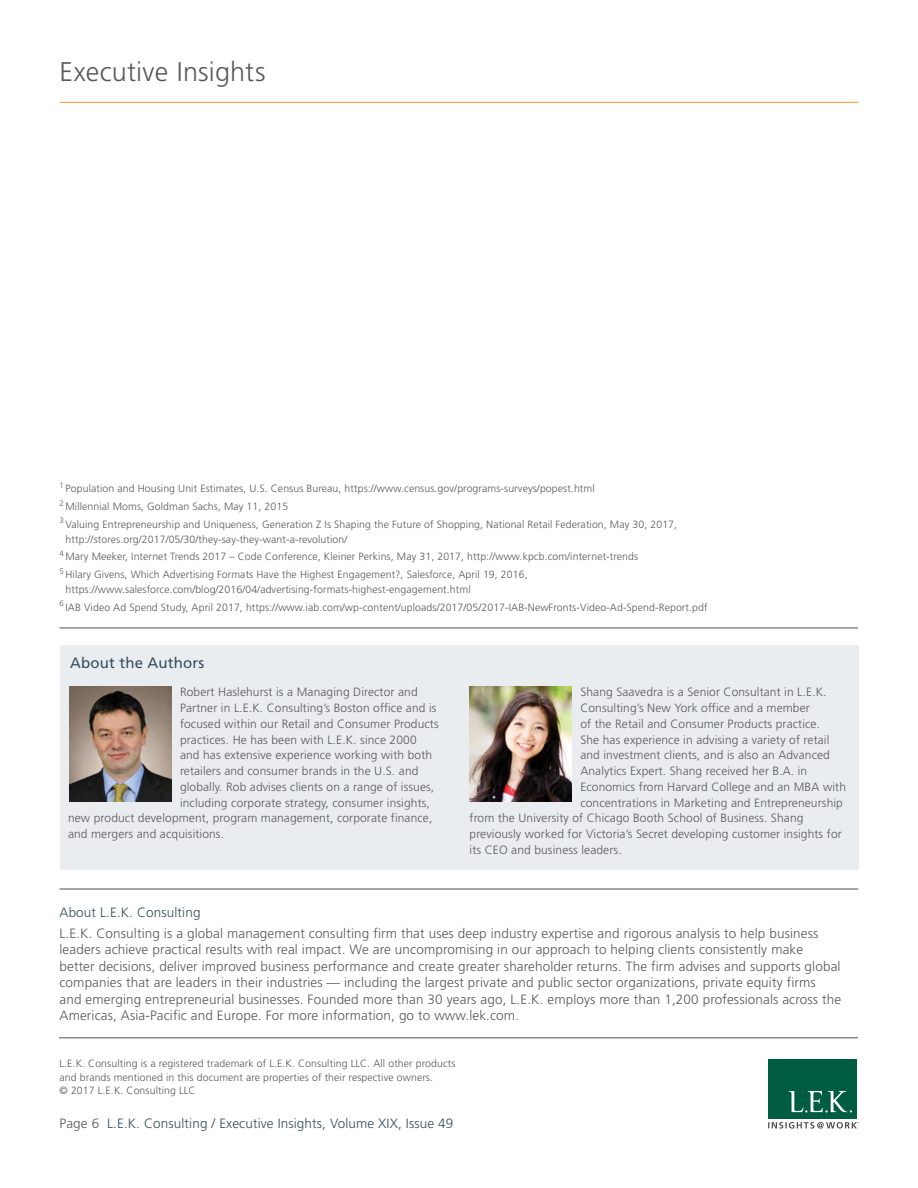
<style>
.page{position:relative;width:918px;height:1188px;background:#fff}
.page>*{position:absolute;margin:0;border:0;box-sizing:border-box;transform-origin:0 0}
.t1{font:300 27px "Frutiger";letter-spacing:.005em;color:#58595b}
.t2{font:15px "Frutiger";letter-spacing:.01em;color:#354e5c}
.t3{font:300 13.5px/16.5px "Frutiger";letter-spacing:.01em;color:#58595b}
.t4{font:300 13.5px "Frutiger";letter-spacing:.01em;color:#354e5c}
.t5{font:300 12px "Frutiger";letter-spacing:.01em;color:#58595b}
.t6{font:300 10.5px/17.7px "Frutiger";letter-spacing:.01em;color:#58595b}
.s1{color:#58595b}
</style>
<div class="page">
<hr style="left:60px;top:102px;width:798px;height:1px;background:#f79428">
<div style="left:60px;top:646px;width:798px;height:224px;background:#eaedf0"></div>
<img style="left:69px;top:687px;width:103px;height:115px">
<img style="left:470px;top:687px;width:102px;height:115px">
<hr style="left:59px;top:1038px;width:799px;height:1px;background:#4d4d4f">
<hr style="left:60px;top:628px;width:798px;height:1px;background:#4d4d4f">
<hr style="left:60px;top:889px;width:798px;height:1px;background:#4d4d4f">
<div style="left:768px;top:1059px;width:89px;height:59px;background:#005c42"></div>
<svg style="left:789px;top:1091px;width:63px;height:22px"></svg>
<svg style="left:768px;top:1122px;width:90px;height:7px"></svg>
<h1 class="t1" style="left:60px;top:56px;width:207px">Executive Insights</h1>
<p class="t6" style="left:60px;top:480px;width:619px"><sup>1</sup> Population and Housing Unit Estimates, U.S. Census Bureau, https://www.census.gov/programs-surveys/popest.html<br><sup>2</sup> Millennial Moms, Goldman Sachs, May 11, 2015<br><sup>3</sup> Valuing Entrepreneurship and Uniqueness, Generation Z Is Shaping the Future of Shopping, National Retail Federation, May 30, 2017,</p>
<p class="t6" style="left:60px;top:530px;width:580px;text-indent:6px">http://stores.org/2017/05/30/they-say-they-want-a-revolution/<br><sup>4</sup> Mary Meeker, Internet Trends 2017 – Code Conference, Kleiner Perkins, May 31, 2017, http://www.kpcb.com/internet-trends<br><sup>5</sup> Hilary Givens, Which Advertising Formats Have the Highest Engagement?, Salesforce, April 19, 2016,</p>
<p class="t6" style="left:60px;top:581px;width:650px;text-indent:6px">https://www.salesforce.com/blog/2016/04/advertising-formats-highest-engagement.html<br><sup>6</sup> IAB Video Ad Spend Study, April 2017, https://www.iab.com/wp-content/uploads/2017/05/2017-IAB-NewFronts-Video-Ad-Spend-Report.pdf</p>
<h2 class="t2" style="left:70px;top:654px;width:136px">About the Authors</h2>
<p class="t5" style="left:180px;top:685px;width:239px">Robert Haslehurst is a Managing Director and</p>
<p class="t5" style="left:180px;top:701px;width:258px">Partner in L.E.K. Consulting’s Boston office and is</p>
<p class="t5" style="left:180px;top:717px;width:260px">focused within our Retail and Consumer Products</p>
<p class="t5" style="left:180px;top:733px;width:238px">practices. He has been with L.E.K. since 2000</p>
<p class="t5" style="left:180px;top:748px;width:254px">and has extensive experience working with both</p>
<p class="t5" style="left:180px;top:764px;width:240px">retailers and consumer brands in the U.S. and</p>
<p class="t5" style="left:180px;top:780px;width:256px">globally. Rob advises clients on a range of issues,</p>
<p class="t5" style="left:180px;top:796px;width:251px">including corporate strategy, consumer insights,</p>
<p class="t5" style="left:68px;top:811px;width:366px">new product development, program management, corporate finance,</p>
<p class="t5" style="left:68px;top:827px;width:158px">and mergers and acquisitions.</p>
<p class="t5" style="left:580px;top:685px;width:248px">Shang Saavedra is a Senior Consultant in L.E.K.</p>
<p class="t5" style="left:580px;top:701px;width:231px">Consulting’s New York office and a member</p>
<p class="t5" style="left:580px;top:717px;width:241px">of the Retail and Consumer Products practice.</p>
<p class="t5" style="left:580px;top:733px;width:251px">She has experience in advising a variety of retail</p>
<p class="t5" style="left:580px;top:748px;width:251px">and investment clients, and is also an Advanced</p>
<p class="t5" style="left:580px;top:764px;width:228px">Analytics Expert. Shang received her B.A. in</p>
<p class="t5" style="left:580px;top:780px;width:267px">Economics from Harvard College and an MBA with</p>
<p class="t5" style="left:580px;top:796px;width:264px">concentrations in Marketing and Entrepreneurship</p>
<p class="t5" style="left:470px;top:811px;width:335px">from the University of Chicago Booth School of Business. Shang</p>
<p class="t5" style="left:470px;top:827px;width:374px">previously worked for Victoria’s Secret developing customer insights for</p>
<p class="t5" style="left:470px;top:843px;width:154px">its CEO and business leaders.</p>
<p class="t4" style="left:60px;top:904px;width:143px">About L.E.K. Consulting</p>
<p class="t3" style="left:60px;top:925px;width:783px">L.E.K. Consulting is a global management consulting firm that uses deep industry expertise and rigorous analysis to help business leaders achieve practical results with real impact. We are uncompromising in our approach to helping clients consistently make better decisions, deliver improved business performance and create greater shareholder returns. The firm advises and supports global companies that are leaders in their industries — including the largest private and public sector organizations, private equity firms and emerging entrepreneurial businesses. Founded more than 30 years ago, L.E.K. employs more than 1,200 professionals across the Americas, Asia-Pacific and Europe. For more information, go to www.lek.com.</p>
<p class="t6" style="left:60px;top:1057px;width:397px;line-height:13.5px">L.E.K. Consulting is a registered trademark of L.E.K. Consulting LLC. All other products and brands mentioned in this document are properties of their respective owners.<br>© 2017 L.E.K. Consulting LLC</p>
<p class="t4" style="left:60px;top:1116px;width:395px"><span class="s1">Page 6</span> L.E.K. Consulting / Executive Insights, Volume XIX, Issue 49</p>
</div>
